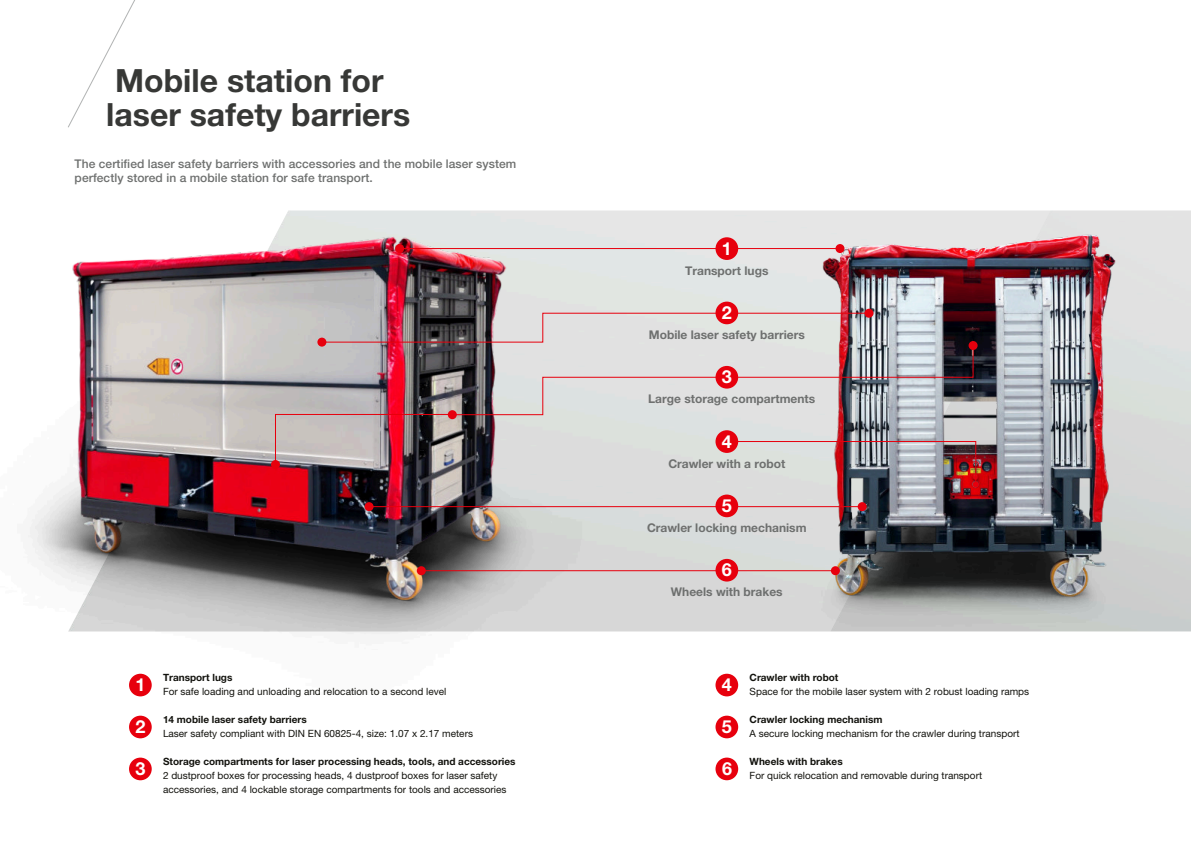
<style>
.page{position:relative;width:1191px;height:842px;background:#fff}
.page>*{position:absolute;margin:0;border:0;box-sizing:border-box;transform-origin:0 0}
.t1{font:700 32px "Helvetica Neue";color:#373836}
.t2{font:700 18px "Helvetica Neue";color:#fff}
.t3{font:700 12px "Helvetica Neue";color:#6e706f}
.t4{font:500 12px "Helvetica Neue";letter-spacing:.005em;color:#6e706f}
.t5{font:10px "Helvetica Neue";color:#12120d}
.t6{font:700 10px "Helvetica Neue";color:#12120d}
</style>
<div class="page">
<img style="left:649px;top:210px;width:181px;height:421px">
<svg style="left:68px;top:0;width:67px;height:128px"></svg>
<img style="left:28px;top:210px;width:621px;height:484px">
<img style="left:780px;top:230px;width:393px;height:402px">
<div style="left:317px;top:338px;width:9px;height:9px;background:#e7000d;border-radius:50%"></div>
<svg style="left:323px;top:312px;width:397px;height:31px;background:#b9a9ab"></svg>
<img style="left:732px;top:440px;width:246px;height:47px">
<div style="left:968px;top:341px;width:9px;height:9px;background:#e7000d;border-radius:50%"></div>
<svg style="left:735px;top:347px;width:239px;height:31px;background:#b3aaae"></svg>
<div style="left:271px;top:460px;width:9px;height:9px;background:#e7000d;border-radius:50%"></div>
<svg style="left:274px;top:376px;width:444px;height:87px;background:#baaeaf"></svg>
<div style="left:835px;top:244px;width:9px;height:9px;background:#e7000d;border-radius:50%"></div>
<hr style="left:735px;top:248px;width:102px;height:1px;background:#e7000d">
<div style="left:864px;top:309px;width:9px;height:9px;background:#e7000d;border-radius:50%"></div>
<hr style="left:735px;top:313px;width:131px;height:1px;background:#e7000d">
<div style="left:395px;top:244px;width:9px;height:9px;background:#e7000d;border-radius:50%"></div>
<hr style="left:402px;top:248px;width:317px;height:1px;background:#e7000d">
<div style="left:715px;top:674px;width:23px;height:22px;background:#e7000d;border-radius:50%"></div>
<div style="left:715px;top:716px;width:23px;height:22px;background:#e7000d;border-radius:50%"></div>
<div style="left:715px;top:757px;width:23px;height:23px;background:#e7000d;border-radius:50%"></div>
<div style="left:129px;top:674px;width:23px;height:22px;background:#e7000d;border-radius:50%"></div>
<div style="left:129px;top:716px;width:23px;height:22px;background:#e7000d;border-radius:50%"></div>
<div style="left:129px;top:758px;width:23px;height:22px;background:#e7000d;border-radius:50%"></div>
<div style="left:715px;top:237px;width:23px;height:23px;background:#e7000d;border-radius:50%"></div>
<div style="left:715px;top:302px;width:23px;height:22px;background:#e7000d;border-radius:50%"></div>
<div style="left:715px;top:366px;width:23px;height:23px;background:#e7000d;border-radius:50%"></div>
<div style="left:715px;top:430px;width:23px;height:23px;background:#e7000d;border-radius:50%"></div>
<div style="left:364px;top:502px;width:9px;height:9px;background:#e7000d;border-radius:50%"></div>
<hr style="left:372px;top:506px;width:349px;height:1px;background:#e7000d">
<div style="left:417px;top:566px;width:9px;height:9px;background:#e7000d;border-radius:50%"></div>
<hr style="left:424px;top:570px;width:297px;height:1px;background:#e7000d">
<div style="left:831px;top:566px;width:9px;height:9px;background:#e7000d;border-radius:50%"></div>
<hr style="left:721px;top:570px;width:111px;height:1px;background:#e7000d">
<div style="left:857px;top:502px;width:9px;height:9px;background:#e7000d;border-radius:50%"></div>
<hr style="left:721px;top:506px;width:138px;height:1px;background:#e7000d">
<div style="left:715px;top:495px;width:23px;height:22px;background:#e7000d;border-radius:50%"></div>
<div style="left:715px;top:559px;width:23px;height:22px;background:#e7000d;border-radius:50%"></div>
<p class="t1" style="left:115px;top:69px;width:270px">Mobile station for</p>
<p class="t1" style="left:106px;top:103px;width:305px">laser safety barriers</p>
<p class="t4" style="left:75px;top:160px;width:443px">The certified laser safety barriers with accessories and the mobile laser system</p>
<p class="t4" style="left:75px;top:174px;width:300px">perfectly stored in a mobile station for safe transport.</p>
<p class="t2" style="left:135px;top:678px;width:12px">1</p>
<p class="t2" style="left:135px;top:720px;width:12px">2</p>
<p class="t2" style="left:135px;top:762px;width:12px">3</p>
<p class="t6" style="left:163px;top:674px;width:71px">Transport lugs</p>
<p class="t5" style="left:163px;top:688px;width:285px">For safe loading and unloading and relocation to a second level</p>
<p class="t6" style="left:163px;top:716px;width:145px">14 mobile laser safety barriers</p>
<p class="t5" style="left:163px;top:730px;width:311px">Laser safety compliant with DIN EN 60825-4, size: 1.07 x 2.17 meters</p>
<p class="t6" style="left:163px;top:758px;width:354px">Storage compartments for laser processing heads, tools, and accessories</p>
<p class="t5" style="left:163px;top:772px;width:336px">2 dustproof boxes for processing heads, 4 dustproof boxes for laser safety</p>
<p class="t5" style="left:163px;top:786px;width:345px">accessories, and 4 lockable storage compartments for tools and accessories</p>
<p class="t2" style="left:722px;top:242px;width:12px">1</p>
<p class="t3" style="left:685px;top:266px;width:85px">Transport lugs</p>
<p class="t2" style="left:722px;top:306px;width:12px">2</p>
<p class="t3" style="left:649px;top:330px;width:157px">Mobile laser safety barriers</p>
<p class="t2" style="left:722px;top:370px;width:12px">3</p>
<p class="t3" style="left:648px;top:395px;width:169px">Large storage compartments</p>
<p class="t2" style="left:722px;top:435px;width:12px">4</p>
<p class="t3" style="left:668px;top:459px;width:118px">Crawler with a robot</p>
<p class="t2" style="left:722px;top:499px;width:12px">5</p>
<p class="t3" style="left:647px;top:523px;width:161px">Crawler locking mechanism</p>
<p class="t2" style="left:722px;top:563px;width:12px">6</p>
<p class="t3" style="left:671px;top:588px;width:113px">Wheels with brakes</p>
<p class="t2" style="left:722px;top:678px;width:12px">4</p>
<p class="t2" style="left:722px;top:720px;width:12px">5</p>
<p class="t2" style="left:722px;top:762px;width:12px">6</p>
<p class="t6" style="left:749px;top:674px;width:90px">Crawler with robot</p>
<p class="t5" style="left:749px;top:688px;width:281px">Space for the mobile laser system with 2 robust loading ramps</p>
<p class="t6" style="left:749px;top:716px;width:134px">Crawler locking mechanism</p>
<p class="t5" style="left:749px;top:730px;width:271px">A secure locking mechanism for the crawler during transport</p>
<p class="t6" style="left:749px;top:758px;width:95px">Wheels with brakes</p>
<p class="t5" style="left:749px;top:772px;width:234px">For quick relocation and removable during transport</p>
</div>
